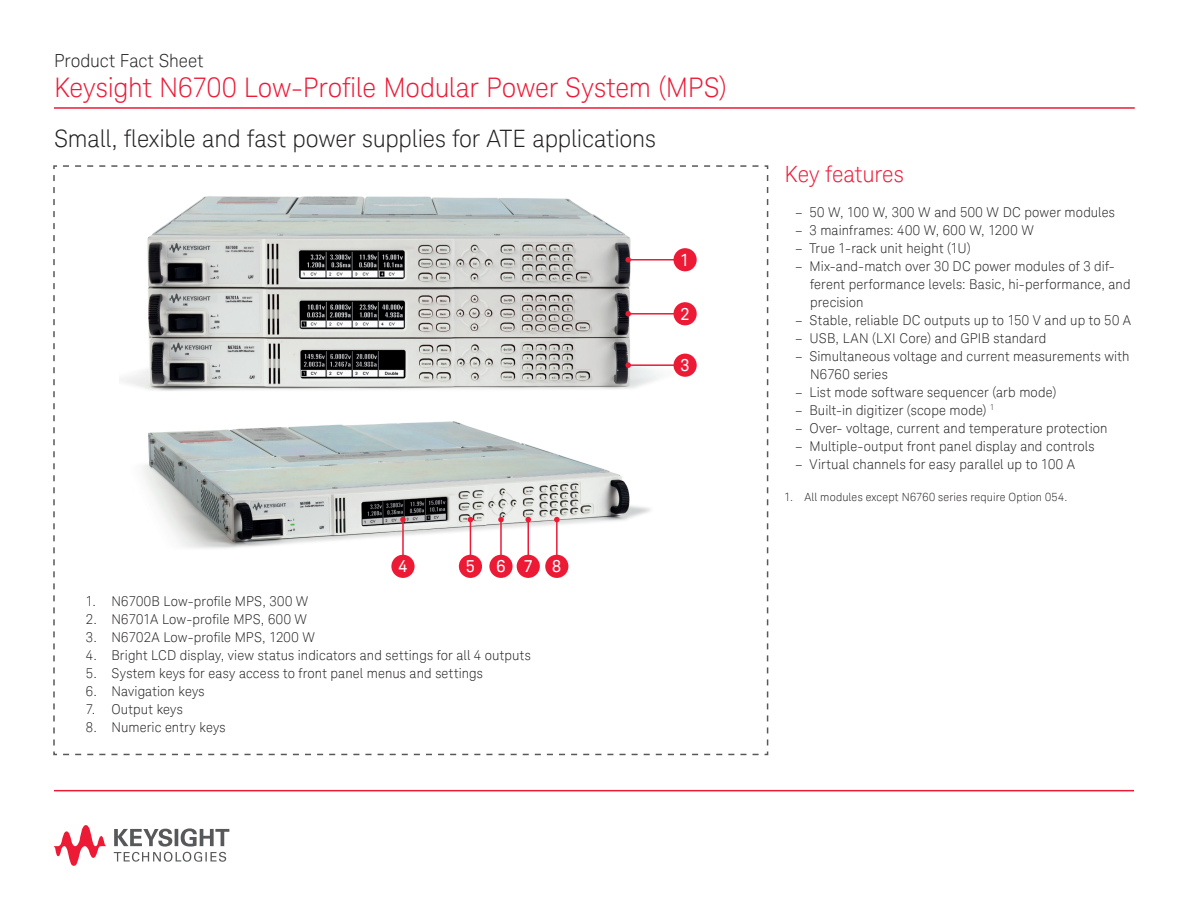
<style>
.page{position:relative;width:1188px;height:918px;background:#fff}
.page>*{position:absolute;margin:0;border:0;box-sizing:border-box;transform-origin:0 0}
.t1{font:300 27px "Keysight Sans";letter-spacing:-.01em;color:#ed1a36}
.t2{font:300 24px "Keysight Sans";letter-spacing:-.01em;color:#231f20}
.t3{font:300 22.5px "Keysight Sans";color:#ed1a36}
.t4{font:300 18px "Keysight Sans";color:#231f20}
.t5{font:16.5px "Keysight Sans";color:#fff}
.t6{font:300 13.5px/18px "Keysight Sans";letter-spacing:.01em;color:#231f20}
.t7{font:300 11.25px "Keysight Sans";letter-spacing:.02em;color:#231f20}
</style>
<div class="page">
<svg style="left:53px;top:165px;width:716px;height:591px"></svg>
<hr style="left:54px;top:790px;width:1080px;height:1px;background:#ed1a36">
<hr style="left:54px;top:107px;width:1081px;height:2px;background:#ed1a36">
<img style="left:120px;top:174px;width:581px;height:389px">
<hr style="left:628px;top:259px;width:51px;height:2px;background:#ed1a36">
<svg style="left:625px;top:257px;width:6px;height:6px"></svg>
<div style="left:674px;top:248px;width:23px;height:23px;background:#ed1a36;border-radius:50%"></div>
<hr style="left:628px;top:313px;width:51px;height:2px;background:#ed1a36">
<svg style="left:625px;top:311px;width:6px;height:6px"></svg>
<div style="left:674px;top:302px;width:23px;height:23px;background:#ed1a36;border-radius:50%"></div>
<hr style="left:628px;top:364px;width:51px;height:2px;background:#ed1a36">
<svg style="left:625px;top:362px;width:6px;height:6px"></svg>
<div style="left:674px;top:354px;width:23px;height:23px;background:#ed1a36;border-radius:50%"></div>
<hr style="left:470px;top:519px;width:1px;height:44px;background:#ed1a36">
<svg style="left:468px;top:517px;width:5px;height:5px"></svg>
<div style="left:459px;top:555px;width:23px;height:23px;background:#ed1a36;border-radius:50%"></div>
<hr style="left:500px;top:519px;width:2px;height:44px;background:#ed1a36">
<svg style="left:498px;top:517px;width:6px;height:5px"></svg>
<div style="left:489px;top:555px;width:24px;height:23px;background:#ed1a36;border-radius:50%"></div>
<hr style="left:528px;top:519px;width:1px;height:44px;background:#ed1a36">
<svg style="left:525px;top:517px;width:6px;height:5px"></svg>
<div style="left:517px;top:555px;width:23px;height:23px;background:#ed1a36;border-radius:50%"></div>
<hr style="left:556px;top:519px;width:2px;height:44px;background:#ed1a36">
<svg style="left:554px;top:517px;width:6px;height:5px"></svg>
<div style="left:545px;top:555px;width:23px;height:23px;background:#ed1a36;border-radius:50%"></div>
<hr style="left:402px;top:519px;width:2px;height:44px;background:#ed1a36">
<svg style="left:400px;top:517px;width:6px;height:5px"></svg>
<div style="left:391px;top:555px;width:24px;height:23px;background:#ed1a36;border-radius:50%"></div>
<svg style="left:114px;top:828px;width:115px;height:34px"></svg>
<svg style="left:53px;top:825px;width:53px;height:41px"></svg>
<h3 class="t4" style="left:54px;top:50px;width:151px">Product Fact Sheet</h3>
<h1 class="t1" style="left:54px;top:72px;width:675px">Keysight N6700 Low-Profile Modular Power System (MPS)</h1>
<h2 class="t2" style="left:54px;top:125px;width:603px">Small, flexible and fast power supplies for ATE applications</h2>
<p class="t5" style="left:681px;top:250px;width:11px">1</p>
<p class="t5" style="left:681px;top:304px;width:11px">2</p>
<p class="t5" style="left:681px;top:355px;width:11px">3</p>
<p class="t5" style="left:398px;top:556px;width:11px">4</p>
<p class="t5" style="left:466px;top:556px;width:11px">5</p>
<p class="t5" style="left:496px;top:556px;width:66px">678</p>
<p class="t6" style="left:86px;top:593px;width:224px">1. N6700B Low-profile MPS, 300 W</p>
<p class="t6" style="left:86px;top:611px;width:223px">2. N6701A Low-profile MPS, 600 W</p>
<p class="t6" style="left:86px;top:629px;width:230px">3. N6702A Low-profile MPS, 1200 W</p>
<p class="t6" style="left:86px;top:647px;width:446px">4. Bright LCD display, view status indicators and settings for all 4 outputs</p>
<p class="t6" style="left:86px;top:665px;width:398px">5. System keys for easy access to front panel menus and settings</p>
<p class="t6" style="left:86px;top:683px;width:120px">6. Navigation keys</p>
<p class="t6" style="left:86px;top:700px;width:98px">7. Output keys</p>
<p class="t6" style="left:86px;top:718px;width:141px">8. Numeric entry keys</p>
<h3 class="t3" style="left:785px;top:161px;width:121px">Key features</h3>
<p class="t6" style="left:795px;top:203px;width:321px">– 50 W, 100 W, 300 W and 500 W DC power modules</p>
<p class="t6" style="left:795px;top:221px;width:240px">– 3 mainframes: 400 W, 600 W, 1200 W</p>
<p class="t6" style="left:795px;top:239px;width:177px">– True 1-rack unit height (1U)</p>
<p class="t6" style="left:810px;top:257px;width:322px;text-indent:-15px">– Mix-and-match over 30 DC power modules of 3 dif&shy;ferent performance levels: Basic, hi-performance, and precision</p>
<p class="t6" style="left:795px;top:311px;width:337px">– Stable, reliable DC outputs up to 150 V and up to 50 A</p>
<p class="t6" style="left:795px;top:329px;width:253px">– USB, LAN (LXI Core) and GPIB standard</p>
<p class="t6" style="left:810px;top:347px;width:321px;text-indent:-15px">– Simultaneous voltage and current measurements with<br>N6760 series</p>
<p class="t6" style="left:795px;top:383px;width:263px">– List mode software sequencer (arb mode)</p>
<p class="t6" style="left:795px;top:401px;width:201px">– Built-in digitizer (scope mode) <sup>1</sup></p>
<p class="t6" style="left:795px;top:419px;width:314px">– Over- voltage, current and temperature protection</p>
<p class="t6" style="left:795px;top:437px;width:301px">– Multiple-output front panel display and controls</p>
<p class="t6" style="left:795px;top:455px;width:281px">– Virtual channels for easy parallel up to 100 A</p>
<p class="t7" style="left:785px;top:490px;width:284px">1. All modules except N6760 series require Option 054.</p>
</div>
